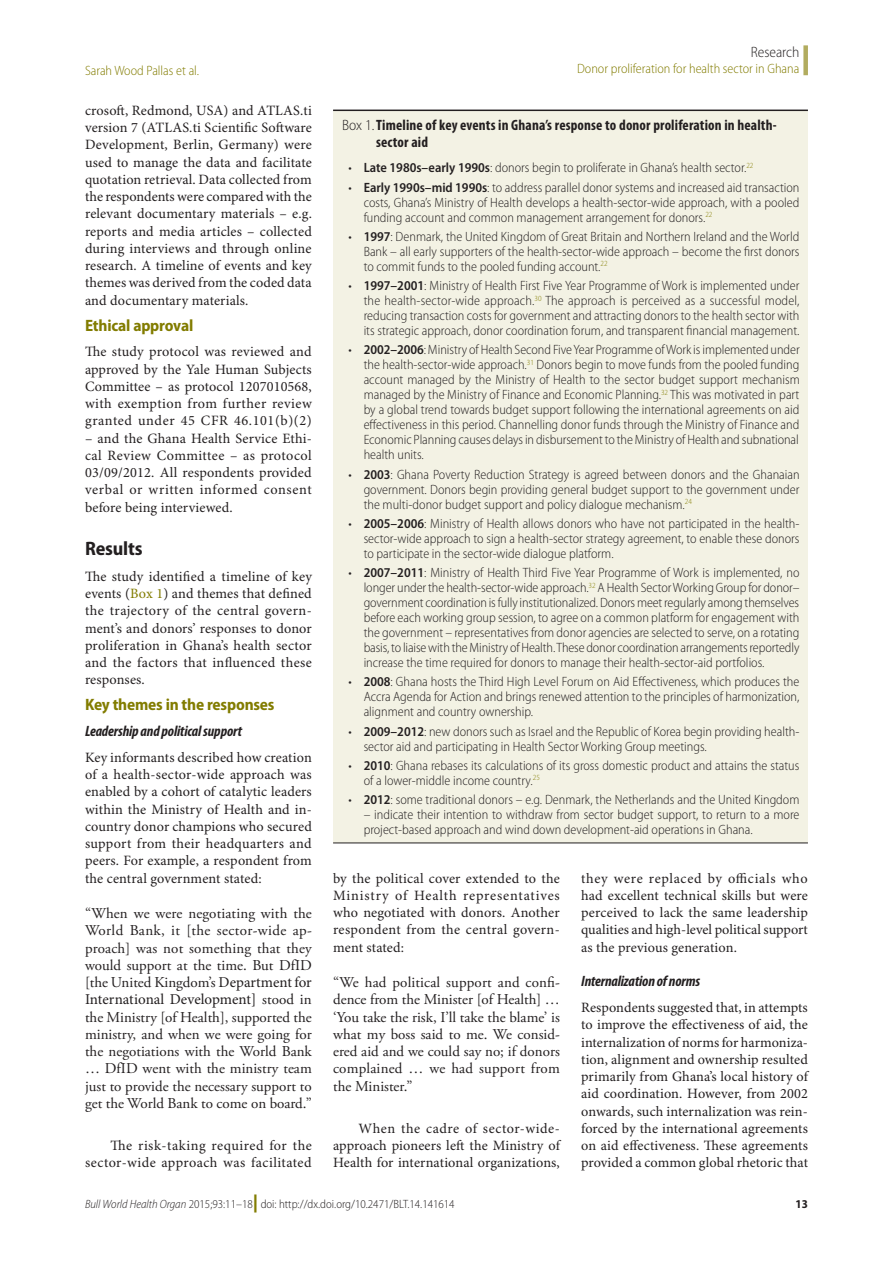
<style>
.page{position:relative;width:893px;height:1263px;background:#fff}
.page>*{position:absolute;margin:0;border:0;box-sizing:border-box;transform-origin:0 0}
.Head_1{font:700 semi-condensed 19.5px "Myriad Pro";letter-spacing:-.01em;color:#231f20}
.Head_2{font:700 semi-condensed 16.5px "Myriad Pro";letter-spacing:-.01em;color:#827c00}
.Para_Quote{font:15px/17.2px "Adobe Garamond Pro";color:#231f20;text-align:justify}
.t1{font:700 condensed 15px/16.5px "Myriad Pro";letter-spacing:.01em;color:#231f20}
.Head_3_no_space_abov{font:italic 700 condensed 15px "Myriad Pro";letter-spacing:-.01em;color:#231f20}
.Head_3{font:italic 700 condensed 15px "Myriad Pro";letter-spacing:-.01em;color:#231f20}
.Section_Title{font:300 semi-condensed 15px "Myriad Pro";color:#231f20}
.Para_No_Ind{font:14.25px/17.2px "Minion Pro";letter-spacing:.015em;color:#231f20;text-align:justify}
.Para_Ind{font:14.25px/17.2px "Minion Pro";letter-spacing:.01em;color:#231f20;text-align:justify}
.Para_Ind-2{font:14.25px/17.2px "Minion Pro";letter-spacing:.03em;color:#231f20;text-align:right}
.t2{font:300 semi-condensed 13.5px/15px "Myriad Pro";color:#231f20;text-align:justify}
.RH_Outside{font:300 semi-condensed 13.5px "Myriad Pro";color:#827c00}
.RH_Inside{font:300 semi-condensed 13.5px "Myriad Pro";color:#827c00}
.t3{font:300 semi-condensed 12px "Myriad Pro";color:#231f20}
.t4{font:700 semi-condensed 12px "Myriad Pro";color:#231f20}
.s1{color:#827c00}
.s2{font-family:"Minion Pro"}
.s3{font-weight:300;font-stretch:semi-condensed}
.s4{font-weight:600}
.s5{font-style:italic}
.s6{font-weight:900;font-stretch:normal;font-size:18px;color:#827c00}
</style>
<div class="page">
<div style="left:803px;top:45px;width:5px;height:30px;background:#b2ac5f"></div>
<div style="left:333px;top:111px;width:474px;height:732px;background:#f3f2e4"></div>
<hr style="left:333px;top:110px;width:475px;height:1px;background:#231f20">
<hr style="left:333px;top:842px;width:475px;height:1px;background:#231f20">
<p class="Section_Title" style="left:751px;top:44px;width:50px">Research</p>
<p class="RH_Inside" style="left:85px;top:63px;width:116px">Sarah Wood Pallas et al.</p>
<p class="RH_Outside" style="left:577px;top:61px;width:224px">Donor proliferation for health sector in Ghana</p>
<p class="Para_Ind" style="left:85px;top:102px;width:228px">crosoft, Redmond, USA) and ATLAS.ti version 7 (ATLAS.ti Scientific Software Development, Berlin, Germany) were used to manage the data and facilitate quotation retrieval. Data collected from the respondents were compared with the relevant documentary materials – e.g. reports and media articles – collected during interviews and through online research. A timeline of events and key themes was derived from the coded data and documentary materials.</p>
<p class="Head_2" style="left:85px;top:316px;width:110px">Ethical approval</p>
<p class="Para_No_Ind" style="left:85px;top:344px;width:228px">The study protocol was reviewed and approved by the Yale Human Subjects Committee – as protocol 1207010568, with exemption from further review granted under 45 CFR 46.101(b)(2)</p>
<p class="Para_No_Ind" style="left:85px;top:430px;width:228px">– and the Ghana Health Service Ethi&shy;cal Review Committee – as protocol 03/09/2012. All respondents provided verbal or written informed consent before being interviewed.</p>
<p class="Head_1" style="left:85px;top:537px;width:59px">Results</p>
<p class="Para_No_Ind" style="left:85px;top:568px;width:228px">The study identified a timeline of key events (<span class="s1">Box 1</span>) and themes that defined the trajectory of the central govern&shy;ment’s and donors’ responses to donor proliferation in Ghana’s health sector and the factors that influenced these responses.</p>
<p class="Head_2" style="left:85px;top:695px;width:191px">Key themes in the responses</p>
<p class="Head_3_no_space_abov" style="left:85px;top:722px;width:158px">Leadership and political support</p>
<p class="Para_No_Ind" style="left:85px;top:749px;width:228px">Key informants described how creation of a health-sector-wide approach was enabled by a cohort of catalytic leaders within the Ministry of Health and in&shy;country donor champions who secured support from their headquarters and peers. For example, a respondent from the central government stated:</p>
<p class="Para_Quote" style="left:85px;top:905px;width:228px">“When we were negotiating with the World Bank, it [the sector-wide ap&shy;proach] was not something that they would support at the time. But DfID [the United Kingdom’s <span class="s2">Department for International Development]</span> stood in the Ministry [of Health], supported the ministry, and when we were going for the negotiations with the World Bank … DfID went with the ministry team just to provide the necessary support to get the World Bank to come on board.”</p>
<p class="Para_Ind-2" style="left:85px;top:1137px;width:228px">The risk-taking required for the sector-wide approach was facilitated</p>
<p class="t1" style="left:376px;top:117px;width:402px;text-indent:-34px"><span class="s3">Box 1.</span>Timeline of key events in Ghana’s response to donor proliferation in health&shy;sector aid</p>
<p class="t2" style="left:348px;top:161px;width:407px">• <span class="s4">Late 1980s–early 1990s</span>: donors begin to proliferate in Ghana’s health sector.<sup>22</sup></p>
<p class="t2" style="left:364px;top:180px;width:437px;text-indent:-15px">• <span class="s4">Early 1990s–mid 1990s</span>: to address parallel donor systems and increased aid transaction costs, Ghana’s Ministry of Health develops a health-sector-wide approach, with a pooled funding account and common management arrangement for donors.<sup>22</sup></p>
<p class="t2" style="left:364px;top:229px;width:437px;text-indent:-15px">• <span class="s4">1997</span>: Denmark, the United Kingdom of Great Britain and Northern Ireland and the World Bank – all early supporters of the health-sector-wide approach – become the first donors to commit funds to the pooled funding account.<sup>22</sup></p>
<p class="t2" style="left:364px;top:278px;width:437px;text-indent:-15px">• <span class="s4">1997–2001</span>: Ministry of Health First Five Year Programme of Work is implemented under the health-sector-wide approach.<sup>30</sup> The approach is perceived as a successful model, reducing transaction costs for government and attracting donors to the health sector with its strategic approach, donor coordination forum, and transparent financial management.</p>
<p class="t2" style="left:364px;top:343px;width:438px;text-indent:-15px">• <span class="s4">2002–2006</span>: Ministry of Health Second Five Year Programme of Work is implemented under the health-sector-wide approach.<sup>31</sup> Donors begin to move funds from the pooled funding account managed by the Ministry of Health to the sector budget support mechanism managed by the Ministry of Finance and Economic Planning.<sup>32</sup> This was motivated in part by a global trend towards budget support following the international agreements on aid effectiveness in this period. Channelling donor funds through the Ministry of Finance and Economic Planning causes delays in disbursement to the Ministry of Health and subnational health units.</p>
<p class="t2" style="left:364px;top:467px;width:438px;text-indent:-15px">• <span class="s4">2003</span>: Ghana Poverty Reduction Strategy is agreed between donors and the Ghanaian government. Donors begin providing general budget support to the government under the multi-donor budget support and policy dialogue mechanism.<sup>24</sup></p>
<p class="t2" style="left:364px;top:516px;width:437px;text-indent:-15px">• <span class="s4">2005–2006</span>: Ministry of Health allows donors who have not participated in the health&shy;sector-wide approach to sign a health-sector strategy agreement, to enable these donors to participate in the sector-wide dialogue platform.</p>
<p class="t2" style="left:364px;top:565px;width:437px;text-indent:-15px">• <span class="s4">2007–2011</span>: Ministry of Health Third Five Year Programme of Work is implemented, no longer under the health-sector-wide approach.<sup>32</sup> A Health Sector Working Group for donor– government coordination is fully institutionalized. Donors meet regularly among themselves before each working group session, to agree on a common platform for engagement with the government – representatives from donor agencies are selected to serve, on a rotating basis, to liaise with the Ministry of Health. These donor coordination arrangements reportedly increase the time required for donors to manage their health-sector-aid portfolios.</p>
<p class="t2" style="left:364px;top:675px;width:437px;text-indent:-15px">• <span class="s4">2008</span>: Ghana hosts the Third High Level Forum on Aid Effectiveness, which produces the Accra Agenda for Action and brings renewed attention to the principles of harmonization, alignment and country ownership.</p>
<p class="t2" style="left:364px;top:724px;width:437px;text-indent:-15px">• <span class="s4">2009–2012</span>: new donors such as Israel and the Republic of Korea begin providing health&shy;sector aid and participating in Health Sector Working Group meetings.</p>
<p class="t2" style="left:364px;top:758px;width:437px;text-indent:-15px">• <span class="s4">2010</span>: Ghana rebases its calculations of its gross domestic product and attains the status of a lower-middle income country.<sup>25</sup></p>
<p class="t2" style="left:348px;top:792px;width:453px">• <span class="s4">2012</span>: some traditional donors – e.g. Denmark, the Netherlands and the United Kingdom</p>
<p class="t2" style="left:364px;top:807px;width:437px">– indicate their intention to withdraw from sector budget support, to return to a more project-based approach and wind down development-aid operations in Ghana.</p>
<p class="Para_Ind" style="left:581px;top:870px;width:228px">they were replaced by officials who had excellent technical skills but were perceived to lack the same leadership qualities and high-level political support as the previous generation.</p>
<p class="Head_3" style="left:581px;top:972px;width:121px">Internalization of norms</p>
<p class="Para_No_Ind" style="left:581px;top:999px;width:228px">Respondents suggested that, in attempts to improve the effectiveness of aid, the internalization of norms for harmoniza&shy;tion, alignment and ownership resulted primarily from Ghana’s local history of aid coordination. However, from 2002 onwards, such internalization was rein&shy;forced by the international agreements on aid effectiveness. These agreements provided a common global rhetoric that</p>
<p class="Para_Ind" style="left:333px;top:870px;width:228px">by the political cover extended to the Ministry of Health representatives who negotiated with donors. Another respondent from the central govern&shy;ment stated:</p>
<p class="Para_Quote" style="left:333px;top:974px;width:228px">“We had political support and confi&shy;dence from the Minister [of Health] … ‘You take the risk, I’ll take the blame’ is what my boss said to me. We consid&shy;ered aid and we could say no; if donors complained … we had support from the Minister.”</p>
<p class="Para_Ind" style="left:333px;top:1120px;width:228px;text-indent:26px">When the cadre of sector-wide&shy;approach pioneers left the Ministry of Health for international organizations,</p>
<p class="t3" style="left:85px;top:1198px;width:371px"><span class="s5">Bull World Health Organ</span> 2015;93:11–18<span class="s6">|</span> doi: http://dx.doi.org/10.2471/BLT.14.141614</p>
<p class="t4" style="left:795px;top:1197px;width:14px">13</p>
</div>
